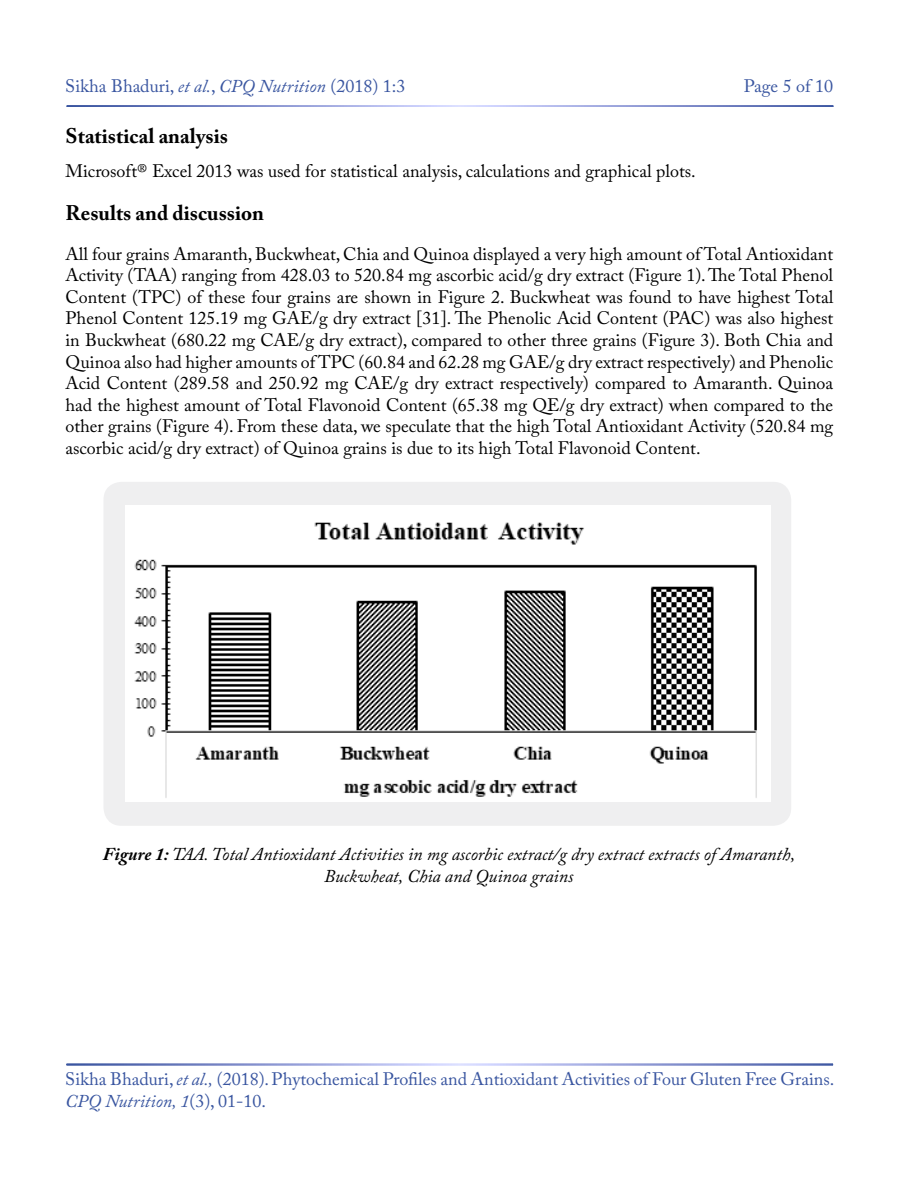
<style>
.page{position:relative;width:900px;height:1200px;background:#fff}
.page>*{position:absolute;margin:0;border:0;box-sizing:border-box;transform-origin:0 0}
.t1{font:700 21px "Adobe Caslon Pro";color:#000}
.t2{font:18px/21.6px "Adobe Caslon Pro";color:#000;text-align:justify}
.t3{font:18px/21.6px "Adobe Caslon Pro";color:#3955a0}
.t4{font:italic 18px/21.6px "Adobe Caslon Pro";color:#000;text-align:center}
.s1{font-style:italic}
.s2{font-weight:700}
</style>
<div class="page">
<div style="left:104px;top:482px;width:687px;height:344px;background:#efeff0;border-radius:18px"></div>
<img style="left:126px;top:505px;width:644px;height:297px">
<p class="t3" style="left:65px;top:75px;width:342px">Sikha Bhaduri, <span class="s1">et al.</span>, <span class="s1">CPQ Nutrition</span> (2018) 1:3</p>
<p class="t3" style="left:744px;top:75px;width:91px">Page 5 of 10</p>
<p class="t1" style="left:65px;top:124px;width:164px">Statistical analysis</p>
<p class="t2" style="left:65px;top:160px;width:632px">Microsoft® Excel 2013 was used for statistical analysis, calculations and graphical plots.</p>
<p class="t1" style="left:65px;top:201px;width:200px">Results and discussion</p>
<p class="t2" style="left:65px;top:243px;width:769px">All four grains Amaranth, Buckwheat, Chia and Quinoa displayed a very high amount of Total Antioxidant Activity (TAA) ranging from 428.03 to 520.84 mg ascorbic acid/g dry extract (Figure 1). The Total Phenol Content (TPC) of these four grains are shown in Figure 2. Buckwheat was found to have highest Total Phenol Content 125.19 mg GAE/g dry extract [31]. The Phenolic Acid Content (PAC) was also highest in Buckwheat (680.22 mg CAE/g dry extract), compared to other three grains (Figure 3). Both Chia and Quinoa also had higher amounts of TPC (60.84 and 62.28 mg GAE/g dry extract respectively) and Phenolic Acid Content (289.58 and 250.92 mg CAE/g dry extract respectively) compared to Amaranth. Quinoa had the highest amount of Total Flavonoid Content (65.38 mg QE/g dry extract) when compared to the other grains (Figure 4). From these data, we speculate that the high Total Antioxidant Activity (520.84 mg ascorbic acid/g dry extract) of Quinoa grains is due to its high Total Flavonoid Content.</p>
<p class="t4" style="left:103px;top:843px;width:694px"><span class="s2">Figure 1:</span> TAA. Total Antioxidant Activities in mg ascorbic extract/g dry extract extracts of Amaranth,<br>Buckwheat, Chia and Quinoa grains</p>
<p class="t3" style="left:65px;top:1068px;width:771px">Sikha Bhaduri, <span class="s1">et al.,</span> (2018). Phytochemical Profiles and Antioxidant Activities of Four Gluten Free Grains.<br><span class="s1">CPQ Nutrition, 1</span>(3), 01-10.</p>
</div>
